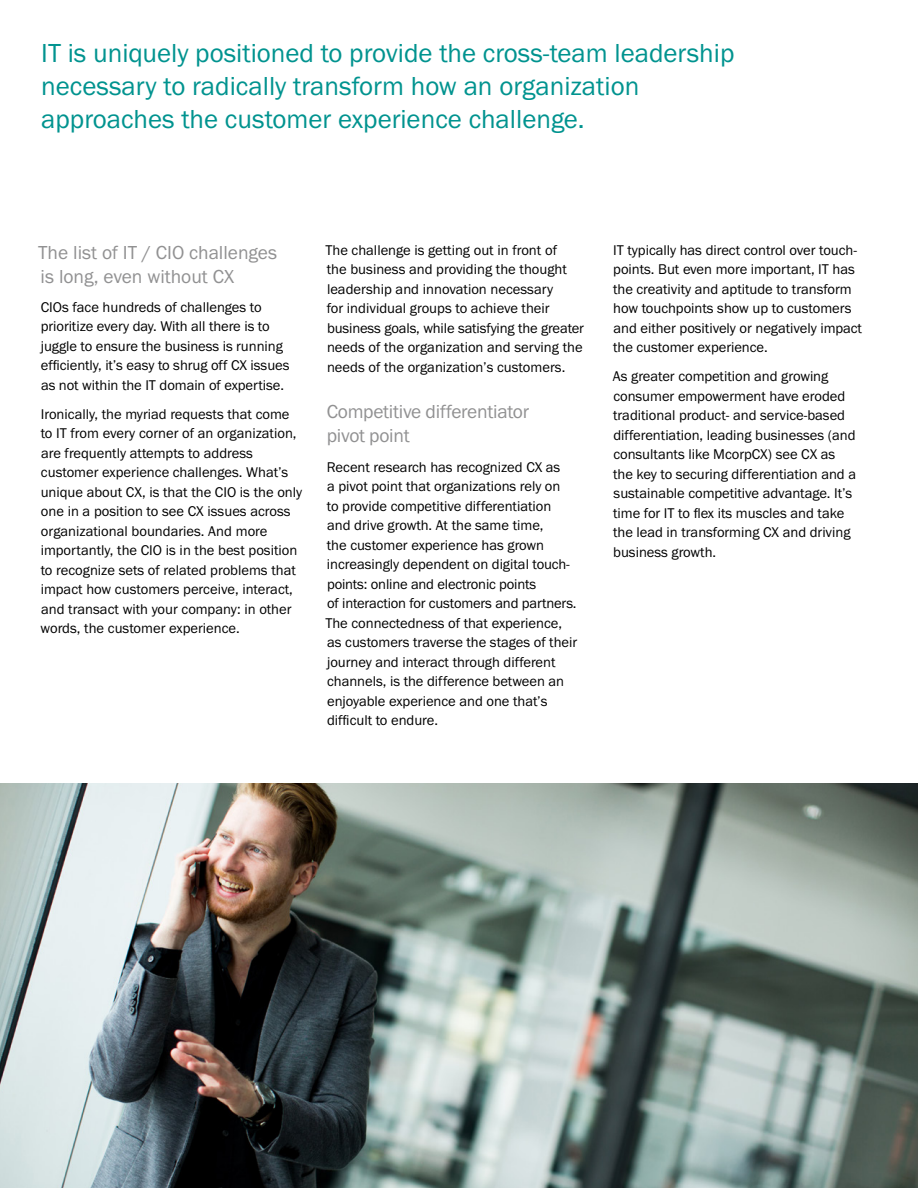
<style>
.page{position:relative;width:918px;height:1188px;background:#fff}
.page>*{position:absolute;margin:0;border:0;box-sizing:border-box;transform-origin:0 0}
.t1{font:27px/33px "Franklin Got T";color:#00938f}
.t2{font:19.5px/24px "Franklin Got T";letter-spacing:-.01em;color:#919192}
.t3{font:14.7px/19.5px "Franklin Got T";letter-spacing:-.005em;color:#000}
</style>
<div class="page">
<img style="left:0;top:783px;width:918px;height:405px">
<h1 class="t1" style="left:41px;top:36px;width:695px">IT is uniquely positioned to provide the cross-team leadership necessary to radically transform how an organization approaches the customer experience challenge.</h1>
<h2 class="t2" style="left:38px;top:240px;width:240px">The list of IT / CIO challenges is long, even without CX</h2>
<p class="t3" style="left:41px;top:297px;width:250px">CIOs face hundreds of challenges to prioritize every day. With all there is to juggle to ensure the business is running efficiently, it’s easy to shrug off CX issues as not within the IT domain of expertise.</p>
<p class="t3" style="left:41px;top:404px;width:263px">Ironically, the myriad requests that come to IT from every corner of an organization, are frequently attempts to address customer experience challenges. What’s unique about CX, is that the CIO is the only one in a position to see CX issues across organizational boundaries. And more importantly, the CIO is in the best position to recognize sets of related problems that impact how customers perceive, interact, and transact with your company: in other words, the customer experience.</p>
<p class="t3" style="left:325px;top:240px;width:260px">The challenge is getting out in front of<br>the business and providing the thought leadership and innovation necessary<br>for individual groups to achieve their business goals, while satisfying the greater needs of the organization and serving the needs of the organization’s customers.</p>
<h2 class="t2" style="left:327px;top:400px;width:204px">Competitive differentiator pivot point</h2>
<p class="t3" style="left:325px;top:457px;width:253px">Recent research has recognized CX as<br>a pivot point that organizations rely on<br>to provide competitive differentiation<br>and drive growth. At the same time,<br>the customer experience has grown increasingly dependent on digital touch&shy;points: online and electronic points<br>of interaction for customers and partners.<br>The connectedness of that experience, as customers traverse the stages of their journey and interact through different channels, is the difference between an enjoyable experience and one that’s difficult to endure.</p>
<p class="t3" style="left:613px;top:240px;width:251px">IT typically has direct control over touch&shy;points. But even more important, IT has the creativity and aptitude to transform how touchpoints show up to customers and either positively or negatively impact the customer experience.</p>
<p class="t3" style="left:613px;top:367px;width:245px">As greater competition and growing consumer empowerment have eroded traditional product- and service-based differentiation, leading businesses (and consultants like McorpCX) see CX as the key to securing differentiation and a sustainable competitive advantage. It’s time for IT to flex its muscles and take the lead in transforming CX and driving business growth.</p>
</div>
